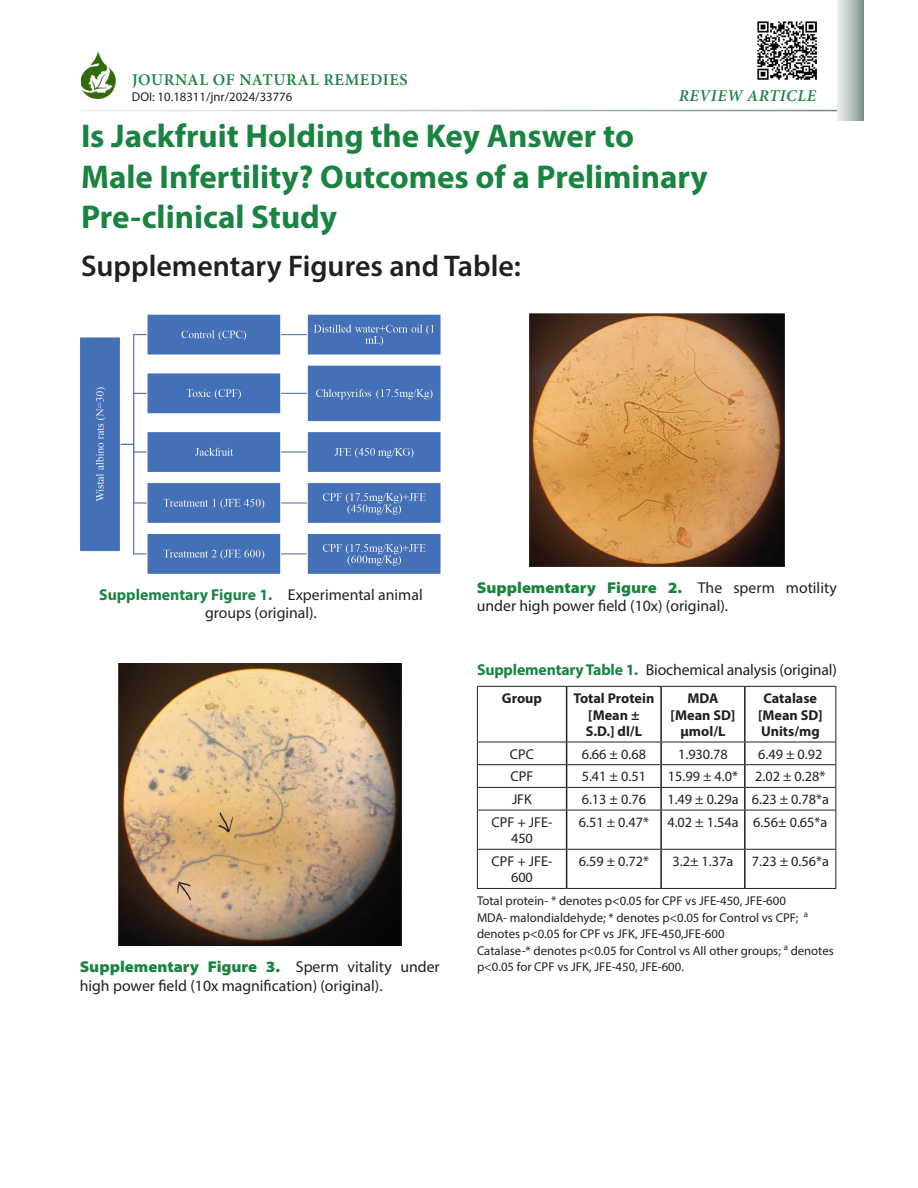
<style>
.page{position:relative;width:918px;height:1188px;background:#fff}
.page>*{position:absolute;margin:0;border:0;box-sizing:border-box;transform-origin:0 0}
.Article_title{font:700 33px/40.5px "Myriad Pro";color:#198441}
.B_level{font:600 30px "Myriad Pro";color:#231f20}
.Journal_title{font:600 16.5px "Minion Pro";letter-spacing:.035em;color:#198441}
.Article_type{font:italic 600 16.5px "Minion Pro";letter-spacing:.035em;color:#198441}
.Fig_cap{font:15.75px/18.8px "Myriad Pro";color:#231f20}
.Table_title{font:15.75px "Myriad Pro";letter-spacing:-.01em;color:#231f20}
.Table_body{font:14.25px/16.5px "Myriad Pro";color:#231f20;text-align:center}
.Table_col_head{font:700 14.25px/16.5px "Myriad Pro";color:#231f20;text-align:center}
.Table_footnote{font:12.75px/15.8px "Myriad Pro";color:#231f20}
.DOI{font:12.75px "Myriad Pro";color:#231f20}
.s1{font-weight:700;color:#198441}
.s2{font-weight:900;font-stretch:semi-expanded;color:#198441}
</style>
<div class="page">
<svg style="left:837px;top:0;width:27px;height:121px;background:#b8c3bd"></svg>
<img style="left:81px;top:52px;width:35px;height:46px">
<img style="left:758px;top:21px;width:58px;height:59px">
<img style="left:81px;top:314px;width:360px;height:260px">
<img style="left:529px;top:314px;width:255px;height:252px">
<img style="left:119px;top:664px;width:282px;height:282px">
<hr style="left:566px;top:687px;width:1px;height:55px;background:#231f20">
<hr style="left:660px;top:687px;width:2px;height:55px;background:#231f20">
<hr style="left:744px;top:687px;width:2px;height:55px;background:#231f20">
<hr style="left:660px;top:742px;width:2px;height:22px;background:#231f20">
<hr style="left:744px;top:742px;width:2px;height:22px;background:#231f20">
<hr style="left:660px;top:765px;width:2px;height:22px;background:#231f20">
<hr style="left:744px;top:765px;width:2px;height:22px;background:#231f20">
<svg style="left:566px;top:743px;width:1px;height:67px"></svg>
<hr style="left:660px;top:788px;width:2px;height:22px;background:#231f20">
<hr style="left:744px;top:788px;width:2px;height:22px;background:#231f20">
<hr style="left:566px;top:810px;width:1px;height:39px;background:#231f20">
<hr style="left:660px;top:810px;width:2px;height:39px;background:#231f20">
<hr style="left:744px;top:810px;width:2px;height:39px;background:#231f20">
<hr style="left:566px;top:850px;width:1px;height:38px;background:#231f20">
<hr style="left:660px;top:850px;width:2px;height:38px;background:#231f20">
<hr style="left:744px;top:850px;width:2px;height:38px;background:#231f20">
<hr style="left:477px;top:686px;width:90px;height:1px;background:#231f20">
<hr style="left:477px;top:687px;width:1px;height:55px;background:#231f20">
<hr style="left:567px;top:686px;width:94px;height:1px;background:#231f20">
<hr style="left:661px;top:686px;width:84px;height:1px;background:#231f20">
<hr style="left:745px;top:686px;width:91px;height:1px;background:#231f20">
<hr style="left:836px;top:687px;width:1px;height:55px;background:#231f20">
<hr style="left:477px;top:742px;width:90px;height:1px;background:#231f20">
<hr style="left:567px;top:742px;width:94px;height:1px;background:#231f20">
<hr style="left:661px;top:742px;width:84px;height:1px;background:#231f20">
<hr style="left:745px;top:742px;width:91px;height:1px;background:#231f20">
<hr style="left:477px;top:764px;width:90px;height:1px;background:#231f20">
<hr style="left:567px;top:764px;width:94px;height:1px;background:#231f20">
<hr style="left:661px;top:764px;width:84px;height:1px;background:#231f20">
<hr style="left:745px;top:764px;width:91px;height:1px;background:#231f20">
<hr style="left:477px;top:787px;width:90px;height:1px;background:#231f20">
<svg style="left:477px;top:742px;width:1px;height:68px"></svg>
<hr style="left:567px;top:787px;width:94px;height:1px;background:#231f20">
<hr style="left:661px;top:787px;width:84px;height:1px;background:#231f20">
<hr style="left:745px;top:787px;width:91px;height:1px;background:#231f20">
<svg style="left:836px;top:742px;width:1px;height:68px"></svg>
<hr style="left:477px;top:810px;width:90px;height:1px;background:#231f20">
<hr style="left:477px;top:810px;width:1px;height:39px;background:#231f20">
<hr style="left:567px;top:810px;width:94px;height:1px;background:#231f20">
<hr style="left:661px;top:810px;width:84px;height:1px;background:#231f20">
<hr style="left:745px;top:810px;width:91px;height:1px;background:#231f20">
<hr style="left:836px;top:810px;width:1px;height:39px;background:#231f20">
<hr style="left:477px;top:849px;width:90px;height:1px;background:#231f20">
<hr style="left:477px;top:850px;width:1px;height:38px;background:#231f20">
<hr style="left:567px;top:849px;width:94px;height:1px;background:#231f20">
<hr style="left:661px;top:849px;width:84px;height:1px;background:#231f20">
<hr style="left:745px;top:849px;width:91px;height:1px;background:#231f20">
<hr style="left:836px;top:850px;width:1px;height:38px;background:#231f20">
<hr style="left:477px;top:888px;width:90px;height:1px;background:#231f20">
<hr style="left:567px;top:888px;width:94px;height:1px;background:#231f20">
<hr style="left:661px;top:888px;width:84px;height:1px;background:#231f20">
<hr style="left:745px;top:888px;width:91px;height:1px;background:#231f20">
<p class="Journal_title" style="left:132px;top:68px;width:277px">JOURNAL OF NATURAL REMEDIES</p>
<p class="DOI" style="left:132px;top:89px;width:162px">DOI: 10.18311/jnr/2024/33776</p>
<p class="Article_type" style="left:679px;top:84px;width:139px">REVIEW ARTICLE</p>
<p class="Article_title" style="left:81px;top:115px;width:628px">Is Jackfruit Holding the Key Answer to<br>Male Infertility? Outcomes of a Preliminary<br>Pre-clinical Study</p>
<p class="B_level" style="left:81px;top:247px;width:442px">Supplementary Figures and Table:</p>
<p class="Fig_cap" style="left:99px;top:585px;width:325px;text-align:center"><span class="s1">Supplementary Figure 1.</span> Experimental animal groups (original).</p>
<p class="Fig_cap" style="left:477px;top:578px;width:362px"><span class="s2">Supplementary Figure 2.</span> The sperm motility under high power field (10x) (original).</p>
<p class="Fig_cap" style="left:80px;top:958px;width:362px"><span class="s2">Supplementary Figure 3.</span> Sperm vitality under high power field (10x magnification) (original).</p>
<p class="Table_title" style="left:477px;top:660px;width:361px"><span class="s1">Supplementary Table 1.</span> Biochemical analysis (original)</p>
<p class="Table_col_head" style="left:502px;top:690px;width:42px">Group</p>
<p class="Table_col_head" style="left:573px;top:690px;width:83px">Total Protein [Mean ±<br>S.D.] dl/L</p>
<p class="Table_col_head" style="left:671px;top:690px;width:66px">MDA [Mean SD] µmol/L</p>
<p class="Table_col_head" style="left:758px;top:690px;width:66px">Catalase [Mean SD]<br>Units/mg</p>
<p class="Table_body" style="left:510px;top:745px;width:26px">CPC</p>
<p class="Table_body" style="left:582px;top:745px;width:66px">6.66 ± 0.68</p>
<p class="Table_body" style="left:678px;top:745px;width:51px">1.930.78</p>
<p class="Table_body" style="left:758px;top:745px;width:66px">6.49 ± 0.92</p>
<p class="Table_body" style="left:511px;top:768px;width:24px">CPF</p>
<p class="Table_body" style="left:582px;top:768px;width:66px">5.41 ± 0.51</p>
<p class="Table_body" style="left:668px;top:768px;width:72px">15.99 ± 4.0*</p>
<p class="Table_body" style="left:755px;top:768px;width:72px">2.02 ± 0.28*</p>
<p class="Table_body" style="left:512px;top:791px;width:21px">JFK</p>
<p class="Table_body" style="left:582px;top:791px;width:66px">6.13 ± 0.76</p>
<p class="Table_body" style="left:667px;top:791px;width:73px">1.49 ± 0.29a</p>
<p class="Table_body" style="left:752px;top:791px;width:79px">6.23 ± 0.78*a</p>
<p class="Table_body" style="left:492px;top:814px;width:62px">CPF + JFE-<br>450</p>
<p class="Table_body" style="left:579px;top:814px;width:72px">6.51 ± 0.47*</p>
<p class="Table_body" style="left:667px;top:814px;width:73px">4.02 ± 1.54a</p>
<p class="Table_body" style="left:753px;top:814px;width:76px">6.56± 0.65*a</p>
<p class="Table_body" style="left:492px;top:853px;width:62px">CPF + JFE-<br>600</p>
<p class="Table_body" style="left:579px;top:853px;width:72px">6.59 ± 0.72*</p>
<p class="Table_body" style="left:673px;top:853px;width:62px">3.2± 1.37a</p>
<p class="Table_body" style="left:752px;top:853px;width:79px">7.23 ± 0.56*a</p>
<p class="Table_footnote" style="left:477px;top:892px;width:310px">Total protein- * denotes p&lt;0.05 for CPF vs JFE-450, JFE-600</p>
<p class="Table_footnote" style="left:477px;top:909px;width:333px">MDA- malondialdehyde; * denotes p&lt;0.05 for Control vs CPF; <sup>a </sup>denotes p&lt;0.05 for CPF vs JFK, JFE-450,JFE-600</p>
<p class="Table_footnote" style="left:477px;top:942px;width:358px">Catalase-* denotes p&lt;0.05 for Control vs All other groups; <sup>a</sup> denotes p&lt;0.05 for CPF vs JFK, JFE-450, JFE-600.</p>
</div>
